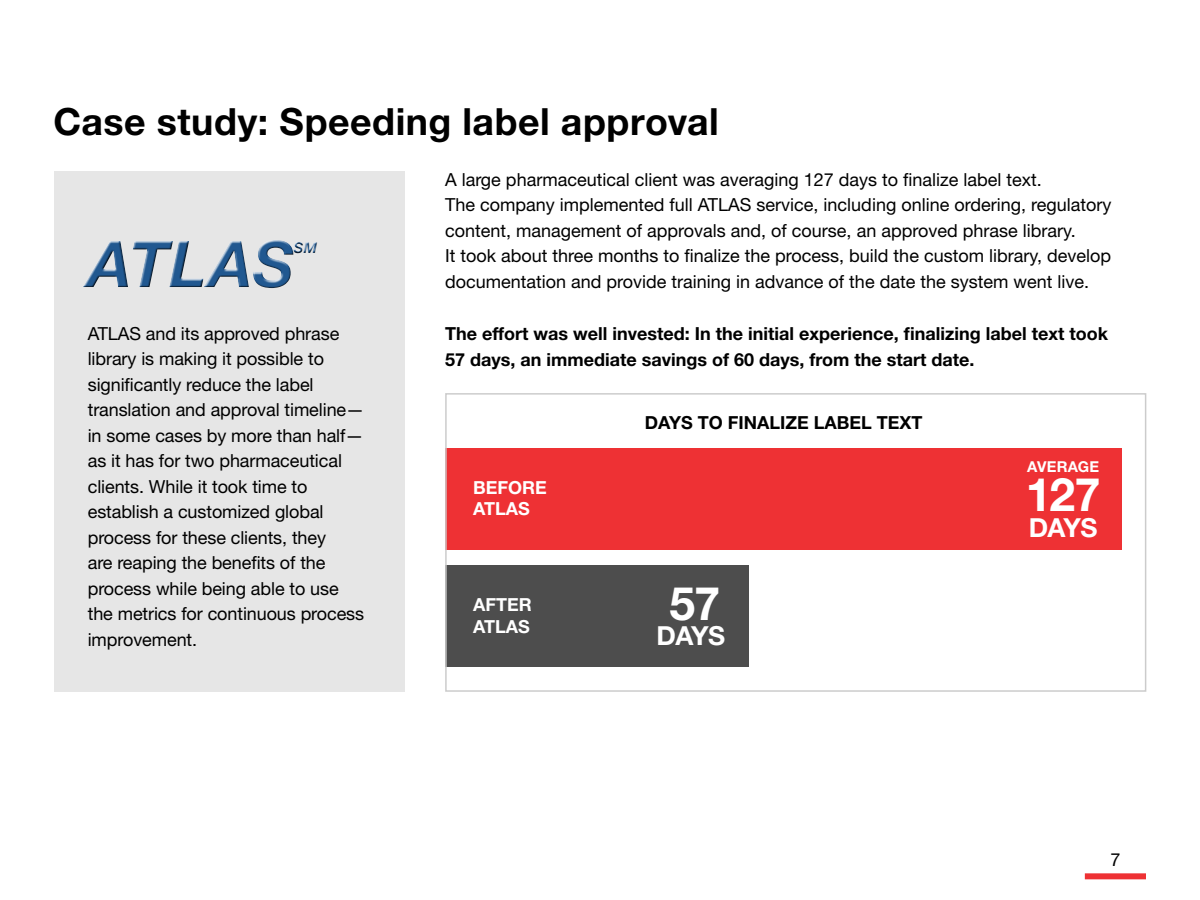
<style>
.page{position:relative;width:1200px;height:900px;background:#fff}
.page>*{position:absolute;margin:0;border:0;box-sizing:border-box;transform-origin:0 0}
.t1{font:italic 700 64.5px "Helvetica Neue";letter-spacing:.005em;color:#215890}
.TF_ebook_-_Subhead_2{font:700 46.2px "Helvetica Neue LT Std";letter-spacing:-.015em;color:#fff}
.PATH__ebook_-_Headli{font:700 37.5px "Helvetica Neue LT Std";letter-spacing:.015em;color:#000}
.TF_ebook_-_Subhead_2-2{font:700 26.25px "Helvetica Neue LT Std";letter-spacing:-.03em;color:#fff}
.TF_ebook_-_Body_-_la{font:18px/25.5px "Helvetica Neue LT Std";letter-spacing:-.005em;color:#000}
.TF_ebook_-_Body_-_la-2{font:700 18px/25.5px "Helvetica Neue LT Std";color:#000}
.TF_ebook_-_Subhead_2-3{font:700 18px "Helvetica Neue LT Std";color:#000}
.TF_ebook_-_Subhead_2-4{font:700 18px/21.6px "Helvetica Neue LT Std";color:#fff}
.TF_ebook_-_Subhead_2-5{font:700 15px "Helvetica Neue LT Std";letter-spacing:.015em;color:#fff}
.t2{font:italic 700 15px "Helvetica Neue";color:#215890}
</style>
<div class="page">
<div style="left:1085px;top:873px;width:61px;height:6px;background:#ee3134"></div>
<div style="left:54px;top:171px;width:350px;height:521px;background:#e6e6e6"></div>
<div style="left:81px;top:240px;width:239px;height:50px;background:#000;opacity:.75"></div>
<div style="left:445px;top:565px;width:304px;height:102px;background:#4d4d4d"></div>
<div style="left:445px;top:448px;width:677px;height:102px;background:#ee3134"></div>
<div style="left:445px;top:393px;width:701px;height:298px;border:2px solid #ccc"></div>
<p class="PATH__ebook_-_Headli" style="left:54px;top:98px;width:667px">Case study: Speeding label approval</p>
<h1 class="t1" style="left:88px;top:213px;width:208px">ATLAS</h1>
<p class="t2" style="left:293px;top:235px;width:25px">SM</p>
<p class="TF_ebook_-_Body_-_la" style="left:88px;top:320px;width:278px">ATLAS and its approved phrase library is making it possible to significantly reduce the label translation and approval timeline— in some cases by more than half— as it has for two pharmaceutical clients. While it took time to establish a customized global process for these clients, they<br>are reaping the benefits of the process while being able to use the metrics for continuous process improvement.</p>
<p class="TF_ebook_-_Body_-_la" style="left:445px;top:166px;width:668px">A large pharmaceutical client was averaging 127 days to finalize label text.<br>The company implemented full ATLAS service, including online ordering, regulatory content, management of approvals and, of course, an approved phrase library.<br>It took about three months to finalize the process, build the custom library, develop documentation and provide training in advance of the date the system went live.</p>
<p class="TF_ebook_-_Body_-_la-2" style="left:445px;top:320px;width:664px">The effort was well invested: In the initial experience, finalizing label text took<br>57 days, an immediate savings of 60 days, from the start date.</p>
<p class="TF_ebook_-_Subhead_2-4" style="left:473px;top:476px;width:75px">BEFORE<br>ATLAS</p>
<p class="TF_ebook_-_Subhead_2-4" style="left:473px;top:593px;width:60px">AFTER<br>ATLAS</p>
<p class="TF_ebook_-_Subhead_2-3" style="left:645px;top:411px;width:279px">DAYS TO FINALIZE LABEL TEXT</p>
<p class="TF_ebook_-_Subhead_2" style="left:669px;top:575px;width:52px">57</p>
<p class="TF_ebook_-_Subhead_2-2" style="left:657px;top:620px;width:70px">DAYS</p>
<p class="TF_ebook_-_Subhead_2" style="left:1026px;top:437px;width:76px">127</p>
<p class="TF_ebook_-_Subhead_2-2" style="left:1029px;top:482px;width:70px">DAYS</p>
<p class="TF_ebook_-_Subhead_2-5" style="left:1027px;top:458px;width:74px">AVERAGE</p>
<p class="TF_ebook_-_Subhead_2" style="left:1026px;top:466px;width:76px">127</p>
<p class="TF_ebook_-_Subhead_2-2" style="left:1029px;top:511px;width:70px">DAYS</p>
<p class="TF_ebook_-_Body_-_la" style="left:1110px;top:846px;width:12px">7</p>
</div>
